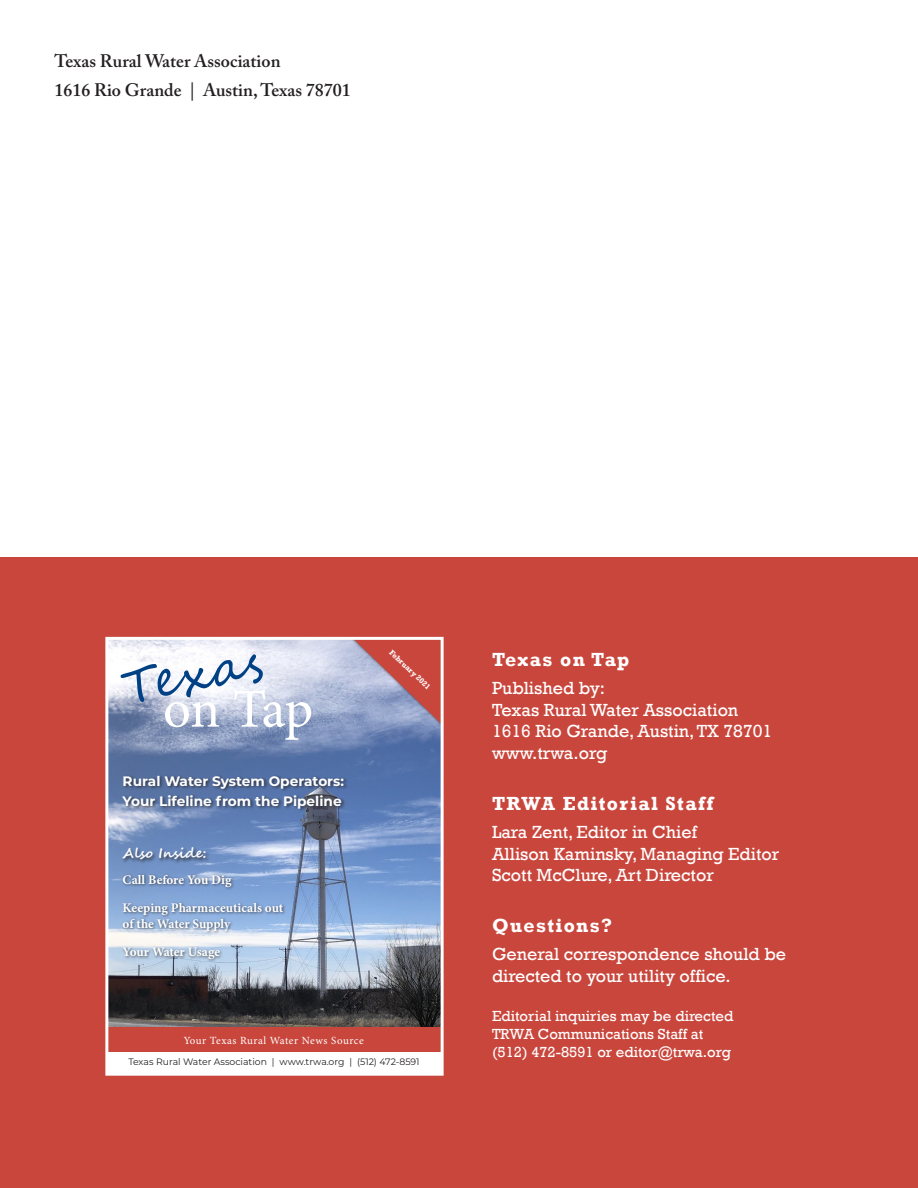
<style>
.page{position:relative;width:918px;height:1188px;background:#fff}
.page>*{position:absolute;margin:0;border:0;box-sizing:border-box;transform-origin:0 0}
.t1{font:54.75px "Minion Pro";color:#fff}
.t2{font:49.35px "Segoe Script";color:#004185}
.t3{font:700 19.5px "Rockwell";letter-spacing:.07em;color:#fff}
.t4{font:18px/21.6px "Rockwell";color:#fff}
.t5{font:600 18px "Adobe Caslon Pro";color:#231f20}
.t6{font:15px/18px "Rockwell";color:#fff}
.t7{font:700 13.65px/20px "Montserrat";color:#fff}
.t8{font:700 13.65px "Segoe Script";color:#fff}
.t9{font:700 13.2px/28px "Minion Pro";letter-spacing:-.005em;color:#fff}
.t10{font:10.95px "Minion Pro";letter-spacing:.05em;color:#fff}
.t11{font:9.3px "Montserrat";color:#231f20}
.t12{font:700 7.65px "Rockwell";color:#fff}
</style>
<div class="page">
<div style="left:0;top:557px;width:918px;height:631px;background:#c9463c"></div>
<img style="left:109px;top:641px;width:331px;height:386px">
<div style="left:346px;top:638px;width:96px;height:111px;background:#231f20;opacity:.75"></div>
<svg style="left:353px;top:641px;width:87px;height:84px"></svg>
<div style="left:107px;top:1052px;width:335px;height:20px;background:#fff"></div>
<div style="left:122px;top:847px;width:88px;height:17px;background:#231f20;opacity:.75"></div>
<div style="left:121px;top:873px;width:166px;height:90px;background:#231f20;opacity:.75"></div>
<div style="left:122px;top:774px;width:226px;height:39px;background:#231f20;opacity:.75"></div>
<div style="left:105px;top:637px;width:339px;height:439px;border:3px solid #fff"></div>
<p class="t5" style="left:54px;top:50px;width:228px">Texas Rural Water Association</p>
<p class="t5" style="left:54px;top:79px;width:298px">1616 Rio Grande | Austin, Texas 78701</p>
<p class="t2" style="left:115px;top:648px;width:144px;rotate:-11deg">Texas</p>
<p class="t12" style="left:394px;top:648px;width:55px;rotate:44deg">February 2021</p>
<p class="t1" style="left:163px;top:673px;width:152px">on Tap</p>
<p class="t7" style="left:123px;top:770px;width:223px">Rural Water System Operators:<br>Your Lifeline from the Pipeline</p>
<p class="t8" style="left:123px;top:843px;width:86px">Also Inside:</p>
<p class="t9" style="left:123px;top:865px;width:162px">Call Before You Dig<br>Keeping Pharmaceuticals out</p>
<p class="t9" style="left:123px;top:909px;width:109px">of the Water Supply<br>Your Water Usage</p>
<p class="t10" style="left:184px;top:1033px;width:182px">Your Texas Rural Water News Source</p>
<p class="t11" style="left:128px;top:1055px;width:293px">Texas Rural Water Association | www.trwa.org | (512) 472-8591</p>
<p class="t3" style="left:492px;top:647px;width:139px">Texas on Tap</p>
<p class="t4" style="left:492px;top:678px;width:248px">Published by:<br>Texas Rural Water Association</p>
<p class="t4" style="left:492px;top:721px;width:282px">1616 Rio Grande, Austin, TX 78701</p>
<p class="t4" style="left:492px;top:742px;width:117px">www.trwa.org</p>
<p class="t3" style="left:492px;top:792px;width:223px">TRWA Editorial Staff</p>
<p class="t4" style="left:492px;top:822px;width:289px">Lara Zent, Editor in Chief<br>Allison Kaminsky, Managing Editor<br>Scott McClure, Art Director</p>
<p class="t3" style="left:492px;top:914px;width:122px">Questions?</p>
<p class="t4" style="left:492px;top:944px;width:296px">General correspondence should be directed to your utility office.</p>
<p class="t6" style="left:492px;top:1008px;width:243px">Editorial inquiries may be directed<br>TRWA Communications Staff at (512) 472-8591 or editor@trwa.org</p>
</div>
